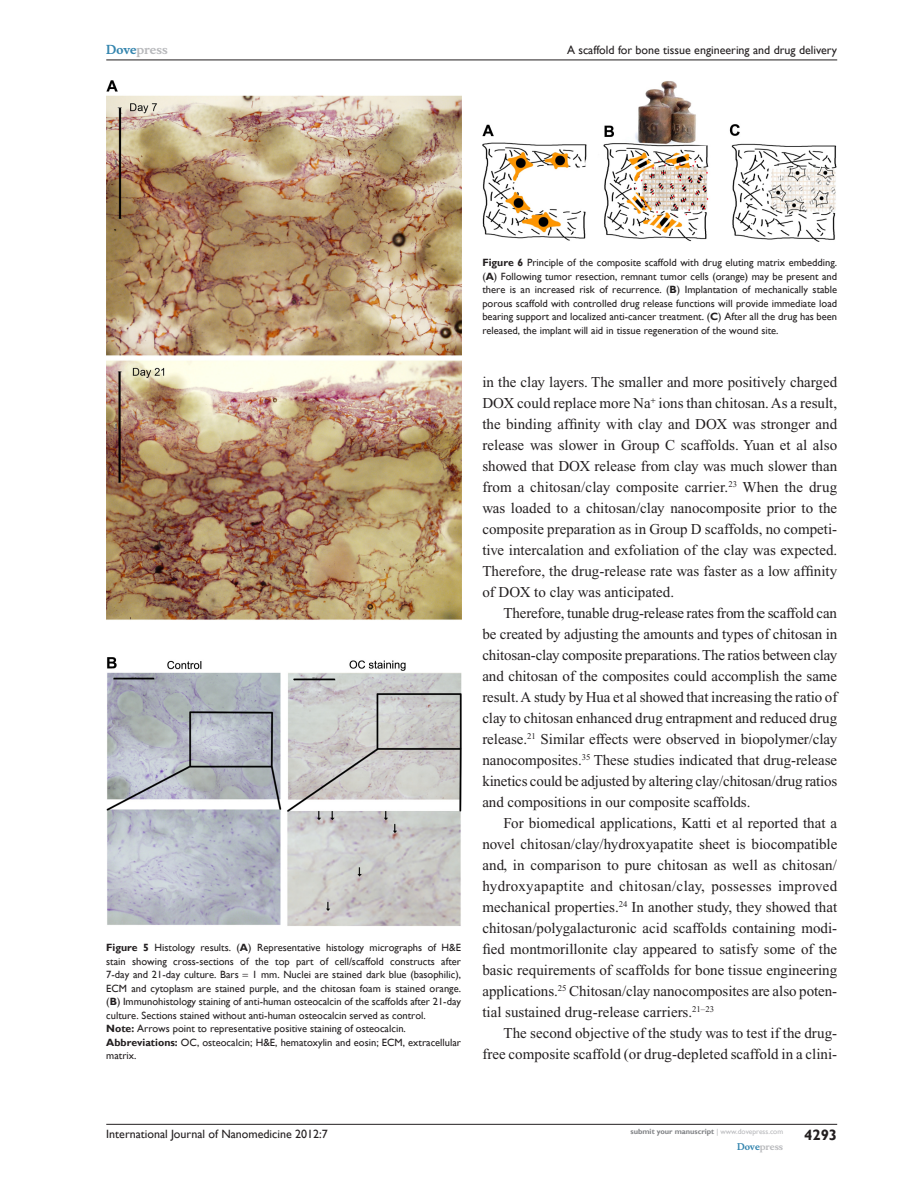
<style>
.page{position:relative;width:918px;height:1188px;background:#fff}
.page>*{position:absolute;margin:0;border:0;box-sizing:border-box;transform-origin:0 0}
.Tx{font:15px/21px "Times New Roman";color:#231f20;text-align:justify}
.t1{font:700 15px "Gill Sans";color:#231f20}
.t2{font:12px "Gill Sans";color:#231f20}
.t3{font:700 12px "Musee";color:#b8b9bc}
.FC{font:10.5px/13.5px "Gill Sans";color:#231f20;text-align:justify}
.TSNRI{font:10.5px/13.5px "Gill Sans";color:#231f20}
.t4{font:700 9px "Musee";color:#b8b9bc}
.t5{font:700 7.5px "Gill Sans";color:#808285}
.s1{color:#3485ae}
.s2{font-weight:700}
.s3{font-weight:400;color:#b8b9bc}
</style>
<div class="page">
<img style="left:106px;top:81px;width:355px;height:539px">
<img style="left:106px;top:658px;width:355px;height:268px">
<img style="left:482px;top:81px;width:354px;height:160px">
<hr style="left:106px;top:1124px;width:731px;height:1px;background:#231f20">
<hr style="left:106px;top:60px;width:731px;height:1px;background:#231f20">
<p class="t3" style="left:106px;top:43px;width:63px"><span class="s1">Dove</span>press</p>
<p class="t2" style="left:567px;top:43px;width:272px">A scaffold for bone tissue engineering and drug delivery</p>
<p class="FC" style="left:106px;top:941px;width:356px"><span class="s2">Figure 5</span> Histology results. (<span class="s2">A</span>) Representative histology micrographs of H&amp;E stain showing cross-sections of the top part of cell/scaffold constructs after 7-day and 21-day culture. Bars</p>
<p class="FC" style="left:106px;top:968px;width:356px;text-indent:146px">1 mm. Nuclei are stained dark blue (basophilic), ECM and cytoplasm are stained purple, and the chitosan foam is stained orange. (<span class="s2">B</span>) Immunohistology staining of anti-human osteocalcin of the scaffolds after 21-day culture. Sections stained without anti-human osteocalcin served as control.</p>
<p class="FC" style="left:106px;top:1022px;width:301px"><span class="s2">Note:</span> Arrows point to representative positive staining of osteocalcin.</p>
<p class="TSNRI" style="left:106px;top:1036px;width:356px"><span class="s2">Abbreviations:</span> OC, osteocalcin; H&amp;E, hematoxylin and eosin; ECM, extracellular matrix.</p>
<p class="FC" style="left:482px;top:256px;width:356px"><span class="s2">Figure 6</span> Principle of the composite scaffold with drug eluting matrix embedding. (<span class="s2">A</span>) Following tumor resection, remnant tumor cells (orange) may be present and there is an increased risk of recurrence. (<span class="s2">B</span>) Implantation of mechanically stable porous scaffold with controlled drug release functions will provide immediate load bearing support and localized anti-cancer treatment. (<span class="s2">C</span>) After all the drug has been released, the implant will aid in tissue regeneration of the wound site.</p>
<p class="Tx" style="left:482px;top:371px;width:356px">in the clay layers. The smaller and more positively charged DOX could replace more Na ions than chitosan. As a result, the binding affinity with clay and DOX was stronger and release was slower in Group C scaffolds. Yuan et al also showed that DOX release from clay was much slower than from a chitosan/clay composite carrier.<sup>23</sup> When the drug was loaded to a chitosan/clay nanocomposite prior to the composite preparation as in Group D scaffolds, no competi&shy;tive intercalation and exfoliation of the clay was expected.<br>Therefore, the drug-release rate was faster as a low affinity of DOX to clay was anticipated.</p>
<p class="Tx" style="left:482px;top:602px;width:356px;text-indent:21px">Therefore, tunable drug-release rates from the scaffold can be created by adjusting the amounts and types of chitosan in chitosan-clay composite preparations. The ratios between clay and chitosan of the composites could accomplish the same result. A study by Hua et al showed that increasing the ratio of clay to chitosan enhanced drug entrapment and reduced drug release.<sup>21</sup> Similar effects were observed in biopolymer/clay nanocomposites.<sup>35</sup> These studies indicated that drug-release kinetics could be adjusted by altering clay/chitosan/drug ratios and compositions in our composite scaffolds.</p>
<p class="Tx" style="left:482px;top:812px;width:357px;text-indent:21px">For biomedical applications, Katti et al reported that a novel chitosan/clay/hydroxyapatite sheet is biocompatible and, in comparison to pure chitosan as well as chitosan/ hydroxyapaptite and chitosan/clay, possesses improved mechanical properties.<sup>24</sup> In another study, they showed that chitosan/polygalacturonic acid scaffolds containing modi&shy;fied montmorillonite clay appeared to satisfy some of the basic requirements of scaffolds for bone tissue engineering applications.<sup>25</sup> Chitosan/clay nanocomposites are also poten&shy;tial sustained drug-release carriers.<sup>21–23</sup></p>
<p class="Tx" style="left:482px;top:1022px;width:356px;text-align:right">The second objective of the study was to test if the drug&shy;free composite scaffold (or drug-depleted scaffold in a clini-</p>
<p class="t2" style="left:106px;top:1127px;width:223px">International Journal of Nanomedicine 2012:7</p>
<p class="t5" style="left:631px;top:1127px;width:154px">submit your manuscript <span class="s3">| www.dovepress.com</span></p>
<p class="t4" style="left:737px;top:1141px;width:48px"><span class="s1">Dove</span>press</p>
<p class="t1" style="left:804px;top:1126px;width:35px">4293</p>
</div>
